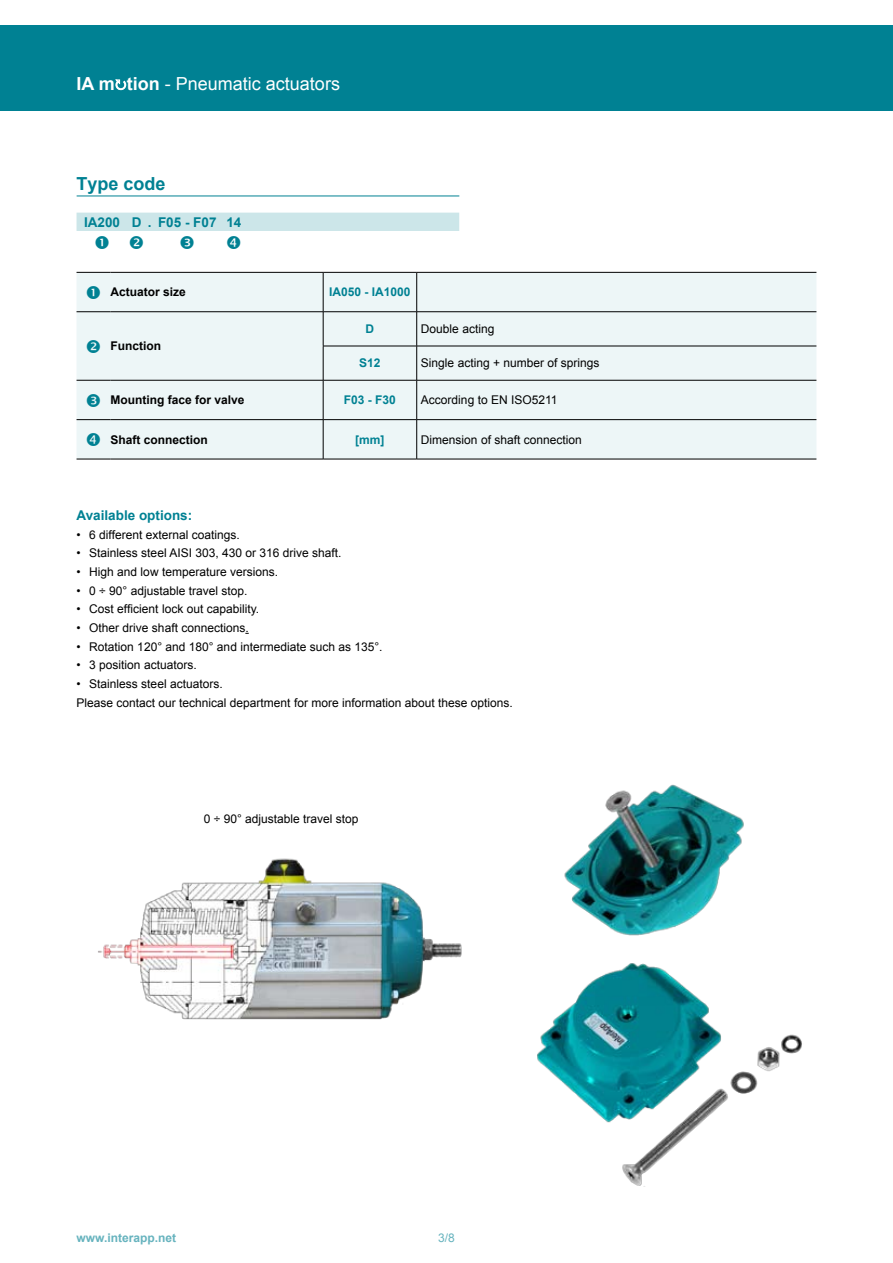
<style>
.page{position:relative;width:893px;height:1263px;background:#fff}
.page>*{position:absolute;margin:0;border:0;box-sizing:border-box;transform-origin:0 0}
.t1{font:18px "Arial";color:#fff}
.t2{font:700 18px "Arial";color:#008193}
.t3{font:700 13.5px "Arial";color:#008193}
.t4{font:12px/18.6px "Arial";color:#000}
.t5{font:700 12px "Arial";color:#000}
.t6{font:700 12px "Arial";color:#008193}
.t7{font:700 12px "Arial";color:#66b3be}
.t8{font:12px "Arial";color:#66b3be}
.s1{font-weight:700}
</style>
<div class="page">
<div style="left:0;top:26px;width:893px;height:85px;background:#008193"></div>
<img style="left:98px;top:858px;width:364px;height:162px">
<img style="left:564px;top:784px;width:180px;height:152px">
<img style="left:537px;top:963px;width:265px;height:223px">
<hr style="left:77px;top:196px;width:382px;height:1px;background:#008193">
<div style="left:77px;top:273px;width:739px;height:186px;background:#edf6f7"></div>
<hr style="left:77px;top:272px;width:34px;height:1px;background:#000">
<hr style="left:111px;top:272px;width:212px;height:1px;background:#000">
<hr style="left:323px;top:272px;width:94px;height:1px;background:#000">
<hr style="left:323px;top:273px;width:1px;height:39px;background:#000">
<hr style="left:417px;top:272px;width:399px;height:1px;background:#000">
<hr style="left:416px;top:273px;width:1px;height:39px;background:#000">
<hr style="left:77px;top:311px;width:34px;height:1px;background:#000">
<hr style="left:111px;top:311px;width:212px;height:1px;background:#000">
<hr style="left:323px;top:311px;width:94px;height:1px;background:#000">
<hr style="left:323px;top:312px;width:1px;height:34px;background:#000">
<hr style="left:417px;top:311px;width:399px;height:1px;background:#000">
<hr style="left:416px;top:312px;width:1px;height:34px;background:#000">
<hr style="left:323px;top:346px;width:94px;height:1px;background:#000">
<hr style="left:323px;top:346px;width:1px;height:34px;background:#000">
<hr style="left:417px;top:346px;width:399px;height:1px;background:#000">
<hr style="left:416px;top:346px;width:1px;height:34px;background:#000">
<hr style="left:77px;top:380px;width:34px;height:1px;background:#000">
<hr style="left:111px;top:380px;width:212px;height:1px;background:#000">
<hr style="left:323px;top:380px;width:94px;height:1px;background:#000">
<hr style="left:323px;top:380px;width:1px;height:39px;background:#000">
<hr style="left:417px;top:380px;width:399px;height:1px;background:#000">
<hr style="left:416px;top:380px;width:1px;height:39px;background:#000">
<hr style="left:77px;top:419px;width:34px;height:1px;background:#000">
<hr style="left:111px;top:419px;width:212px;height:1px;background:#000">
<hr style="left:323px;top:419px;width:94px;height:1px;background:#000">
<hr style="left:323px;top:420px;width:1px;height:39px;background:#000">
<hr style="left:417px;top:419px;width:399px;height:1px;background:#000">
<hr style="left:416px;top:420px;width:1px;height:39px;background:#000">
<hr style="left:77px;top:459px;width:34px;height:1px;background:#000">
<hr style="left:111px;top:459px;width:212px;height:1px;background:#000">
<hr style="left:323px;top:459px;width:94px;height:1px;background:#000">
<hr style="left:417px;top:459px;width:399px;height:1px;background:#000">
<div style="left:77px;top:213px;width:382px;height:18px;background:#cce6e9"></div>
<svg style="left:115px;top:79px;width:12px;height:11px"></svg>
<svg style="left:87px;top:286px;width:13px;height:13px"></svg>
<svg style="left:87px;top:340px;width:13px;height:13px"></svg>
<svg style="left:87px;top:394px;width:13px;height:13px"></svg>
<svg style="left:87px;top:433px;width:13px;height:13px"></svg>
<h1 class="t1" style="left:77px;top:72px;width:265px"><span class="s1">IA m tion</span> - Pneumatic actuators</h1>
<h1 class="t2" style="left:77px;top:171px;width:91px">Type code</h1>
<p class="t3" style="left:84px;top:213px;width:159px">IA200 D . F05 - F07 14</p>
<p class="t5" style="left:111px;top:284px;width:77px">Actuator size</p>
<p class="t6" style="left:329px;top:284px;width:83px">IA050 - IA1000</p>
<p class="t5" style="left:111px;top:338px;width:52px">Function</p>
<p class="t6" style="left:366px;top:321px;width:10px">D</p>
<p class="t4" style="left:421px;top:320px;width:75px">Double acting</p>
<p class="t6" style="left:359px;top:355px;width:23px">S12</p>
<p class="t4" style="left:421px;top:354px;width:180px">Single acting + number of springs</p>
<p class="t5" style="left:111px;top:392px;width:136px">Mounting face for valve</p>
<p class="t6" style="left:344px;top:392px;width:54px">F03 - F30</p>
<p class="t4" style="left:421px;top:391px;width:138px">According to EN ISO5211</p>
<p class="t5" style="left:111px;top:432px;width:99px">Shaft connection</p>
<p class="t6" style="left:355px;top:432px;width:31px">[mm]</p>
<p class="t4" style="left:421px;top:430px;width:162px">Dimension of shaft connection</p>
<p class="t3" style="left:77px;top:506px;width:117px">Available options:</p>
<p class="t4" style="left:77px;top:525px;width:165px">• 6 different external coatings.</p>
<p class="t4" style="left:77px;top:544px;width:266px">• Stainless steel AISI 303, 430 or 316 drive shaft.</p>
<p class="t4" style="left:77px;top:563px;width:203px">• High and low temperature versions.</p>
<p class="t4" style="left:77px;top:581px;width:172px">• 0 ÷ 90° adjustable travel stop.</p>
<p class="t4" style="left:77px;top:600px;width:184px">• Cost efficient lock out capability.</p>
<p class="t4" style="left:77px;top:619px;width:174px">• Other drive shaft connections.</p>
<p class="t4" style="left:77px;top:637px;width:307px">• Rotation 120° and 180° and intermediate such as 135°.</p>
<p class="t4" style="left:77px;top:656px;width:122px">• 3 position actuators.</p>
<p class="t4" style="left:77px;top:675px;width:438px">• Stainless steel actuators.<br>Please contact our technical department for more information about these options.</p>
<p class="t4" style="left:204px;top:810px;width:156px">0 ÷ 90° adjustable travel stop</p>
<p class="t7" style="left:77px;top:1230px;width:101px">www.interapp.net</p>
<p class="t8" style="left:438px;top:1230px;width:18px">3/8</p>
</div>
